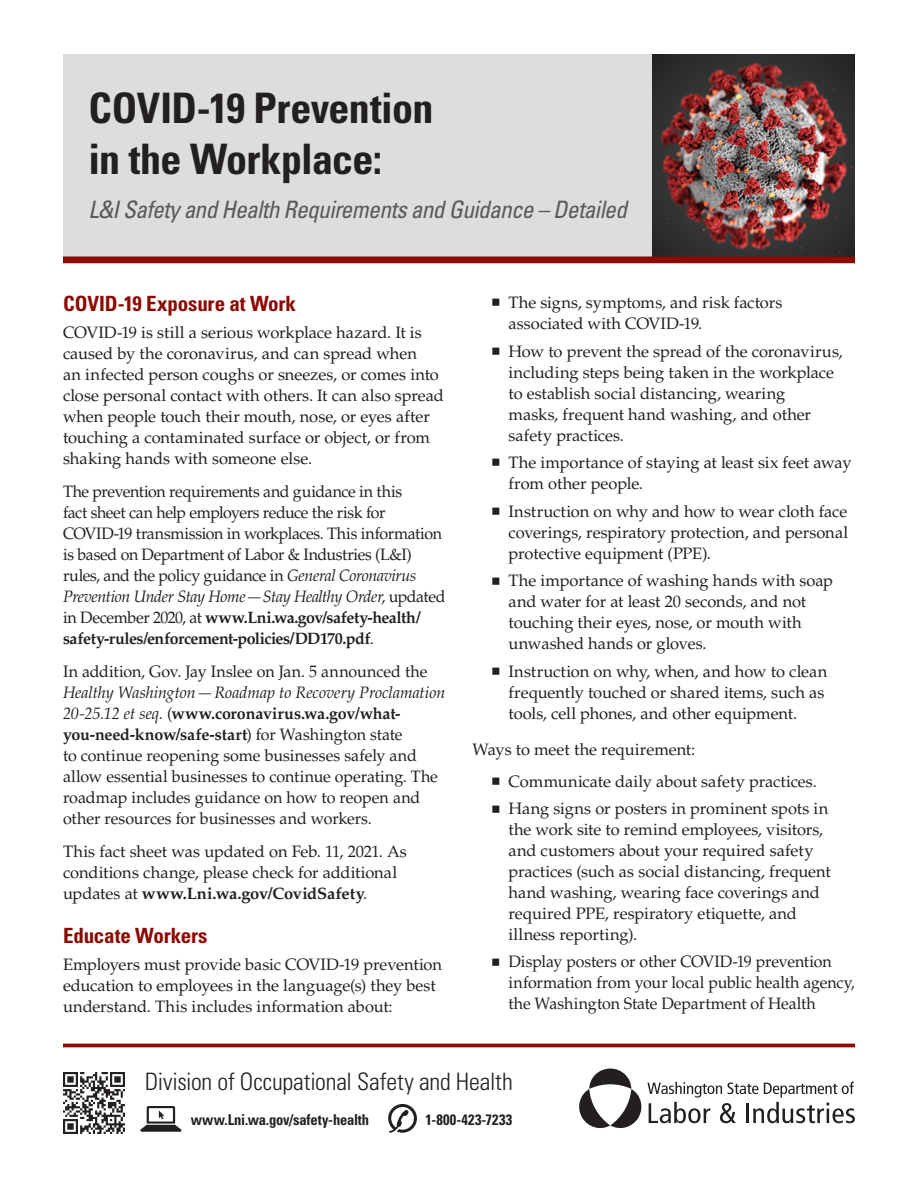
<style>
.page{position:relative;width:918px;height:1188px;background:#fff}
.page>*{position:absolute;margin:0;border:0;box-sizing:border-box;transform-origin:0 0}
.t1{font:700 condensed 42px/50.4px "Univers LT Std";letter-spacing:-.015em;color:#231f20}
.Subtitle{font:italic condensed 24px "Univers LT Std";letter-spacing:-.025em;color:#57585a}
.Footer_Title{font:300 condensed 24px "Univers LT Std";letter-spacing:-.01em;color:#231f20}
.Subhead_Level_1{font:700 condensed 21px "Univers LT Std";letter-spacing:-.01em;color:#8b0a02}
.Body_-_11{font:16.5px/21px "Palatino LT Std";letter-spacing:-.005em;color:#231f20}
.Body_-_11-2{font:16.5px/21px "Palatino LT Std";letter-spacing:-.025em;color:#231f20}
.Footer_Contact_Info{font:700 condensed 15px "Univers LT Std";letter-spacing:-.005em;color:#231f20}
.Footer_Contact_Info-2{font:700 condensed 15px "Univers LT Std";letter-spacing:.02em;color:#231f20}
.s1{font-style:italic}
.s2{font-weight:700}
</style>
<div class="page">
<svg style="left:579px;top:1069px;width:276px;height:59px"></svg>
<img style="left:63px;top:1072px;width:61px;height:62px">
<svg style="left:140px;top:1106px;width:41px;height:26px"></svg>
<svg style="left:388px;top:1104px;width:29px;height:29px"></svg>
<div style="left:63px;top:54px;width:589px;height:202px;background:#dcdddf"></div>
<img style="left:652px;top:54px;width:203px;height:202px">
<div style="left:63px;top:256px;width:792px;height:7px;background:#8b0a02"></div>
<hr style="left:63px;top:1044px;width:792px;height:3px;background:#8b0a02">
<h1 class="t1" style="left:88px;top:83px;width:346px">COVID-19 Prevention in the Workplace:</h1>
<h2 class="Subtitle" style="left:88px;top:194px;width:540px">L&amp;I Safety and Health Requirements and Guidance – Detailed</h2>
<h3 class="Subhead_Level_1" style="left:63px;top:291px;width:235px">COVID-19 Exposure at Work</h3>
<p class="Body_-_11" style="left:63px;top:323px;width:382px">COVID-19 is still a serious workplace hazard. It is caused by the coronavirus, and can spread when<br>an infected person coughs or sneezes, or comes into close personal contact with others. It can also spread when people touch their mouth, nose, or eyes after touching a contaminated surface or object, or from shaking hands with someone else.</p>
<p class="Body_-_11-2" style="left:63px;top:482px;width:384px">The prevention requirements and guidance in this<br>fact sheet can help employers reduce the risk for COVID-19 transmission in workplaces. This information is based on Department of Labor &amp; Industries (L&amp;I) rules, and the policy guidance in <span class="s1">General Coronavirus Prevention Under Stay Home — Stay Healthy Order</span>, updated in December 2020, at <span class="s2">www.Lni.wa.gov/safety-health/ safety-rules/enforcement-policies/DD170.pdf</span>.</p>
<p class="Body_-_11" style="left:63px;top:662px;width:384px">In addition, Gov. Jay Inslee on Jan. 5 announced the <span class="s1">Healthy Washington — Roadmap to Recovery Proclamation 20-25.12 et seq.</span> (<span class="s2">www.coronavirus.wa.gov/what&shy;you-need-know/safe-start</span>) for Washington state<br>to continue reopening some businesses safely and allow essential businesses to continue operating. The roadmap includes guidance on how to reopen and other resources for businesses and workers.</p>
<p class="Body_-_11" style="left:63px;top:842px;width:345px">This fact sheet was updated on Feb. 11, 2021. As conditions change, please check for additional updates at <span class="s2">www.Lni.wa.gov/CovidSafety</span>.</p>
<h3 class="Subhead_Level_1" style="left:63px;top:923px;width:146px">Educate Workers</h3>
<p class="Body_-_11" style="left:63px;top:954px;width:381px">Employers must provide basic COVID-19 prevention education to employees in the language(s) they best understand. This includes information about:</p>
<p class="Body_-_11" style="left:508px;top:292px;width:275px">The signs, symptoms, and risk factors associated with COVID-19.</p>
<p class="Body_-_11" style="left:508px;top:341px;width:336px">How to prevent the spread of the coronavirus, including steps being taken in the workplace to establish social distancing, wearing<br>masks, frequent hand washing, and other safety practices.</p>
<p class="Body_-_11" style="left:508px;top:452px;width:345px">The importance of staying at least six feet away from other people.</p>
<p class="Body_-_11" style="left:508px;top:501px;width:341px;text-align:justify">Instruction on why and how to wear cloth face coverings, respiratory protection, and personal protective equipment (PPE).</p>
<p class="Body_-_11" style="left:508px;top:571px;width:326px">The importance of washing hands with soap and water for at least 20 seconds, and not touching their eyes, nose, or mouth with unwashed hands or gloves.</p>
<p class="Body_-_11" style="left:508px;top:661px;width:320px">Instruction on why, when, and how to clean frequently touched or shared items, such as tools, cell phones, and other equipment.</p>
<p class="Body_-_11" style="left:472px;top:739px;width:224px">Ways to meet the requirement:</p>
<p class="Body_-_11" style="left:508px;top:771px;width:310px">Communicate daily about safety practices.</p>
<p class="Body_-_11" style="left:508px;top:799px;width:324px">Hang signs or posters in prominent spots in the work site to remind employees, visitors, and customers about your required safety practices (such as social distancing, frequent hand washing, wearing face coverings and required PPE, respiratory etiquette, and illness reporting).</p>
<p class="Body_-_11" style="left:508px;top:952px;width:348px">Display posters or other COVID-19 prevention information from your local public health agency, the Washington State Department of Health</p>
<p class="Footer_Title" style="left:145px;top:1067px;width:369px">Division of Occupational Safety and Health</p>
<p class="Footer_Contact_Info" style="left:191px;top:1111px;width:180px">www.Lni.wa.gov/safety-health</p>
<p class="Footer_Contact_Info-2" style="left:425px;top:1111px;width:88px">1-800-423-7233</p>
</div>
